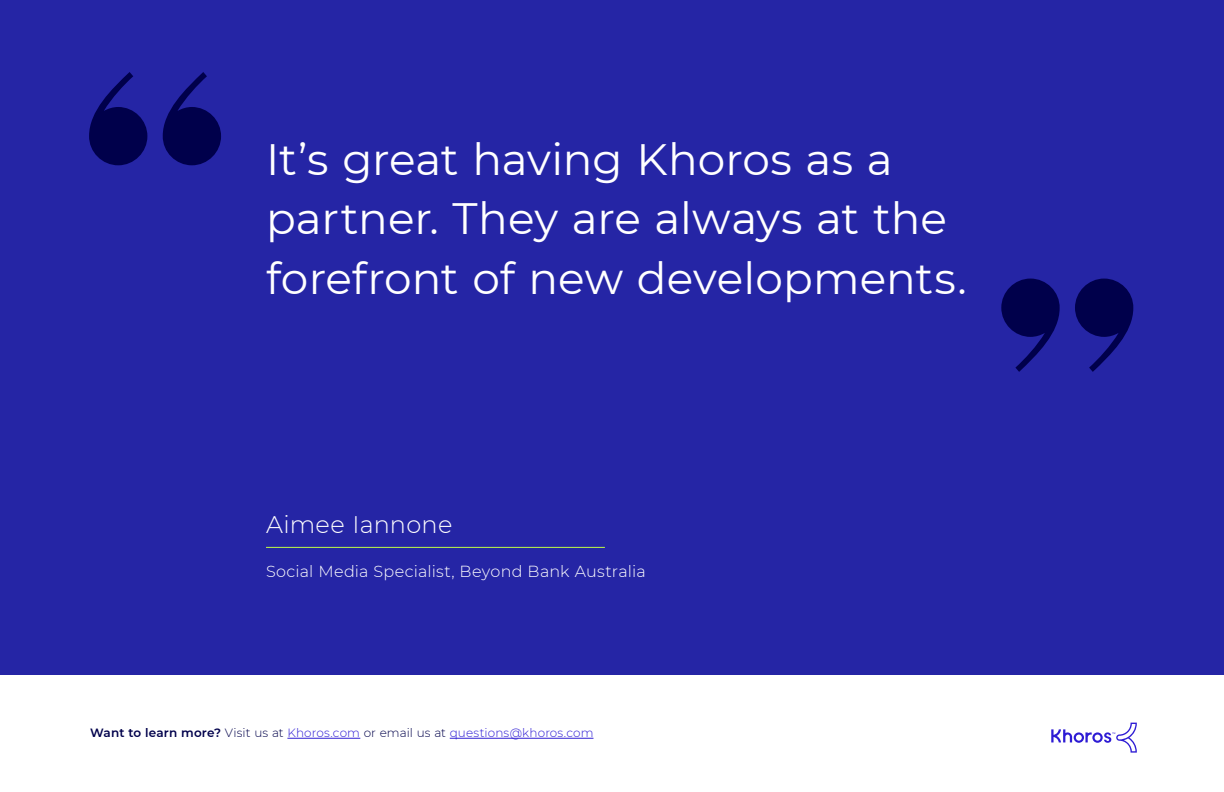
<style>
.page{position:relative;width:1224px;height:792px;background:#fff}
.page>*{position:absolute;margin:0;border:0;box-sizing:border-box;transform-origin:0 0}
.t1{font:43.9px/59.3px "Montserrat";color:#fff}
.t2{font:300 24px "Montserrat";letter-spacing:.015em;color:#fff}
.t3{font:300 16px "Montserrat";letter-spacing:.01em;color:#fff}
.t4{font:300 12px "Montserrat";letter-spacing:.01em;color:#2e1cd4}
.s1{font-weight:600;color:#00004b}
.s2{color:#00004a}
</style>
<div class="page">
<div style="left:0;top:0;width:1224px;height:675px;background:#2525a5"></div>
<svg style="left:89px;top:72px;width:132px;height:93px"></svg>
<hr style="left:287px;top:738px;width:73px;height:1px;background:#2e1cd4">
<hr style="left:450px;top:738px;width:143px;height:1px;background:#2e1cd4">
<svg style="left:1051px;top:723px;width:86px;height:30px"></svg>
<svg style="left:1001px;top:279px;width:133px;height:93px"></svg>
<hr style="left:266px;top:547px;width:339px;height:1px;background:#bffc47">
<p class="t1" style="left:266px;top:128px;width:702px">It’s great having Khoros as a partner. They are always at the forefront of new developments.</p>
<p class="t2" style="left:266px;top:509px;width:188px">Aimee Iannone</p>
<p class="t3" style="left:266px;top:560px;width:381px">Social Media Specialist, Beyond Bank Australia</p>
<p class="t4" style="left:90px;top:725px;width:505px"><span class="s1">Want to learn more?</span> <span class="s2">Visit us at</span> Khoros.com <span class="s2">or email us at</span> questions@khoros.com</p>
</div>
